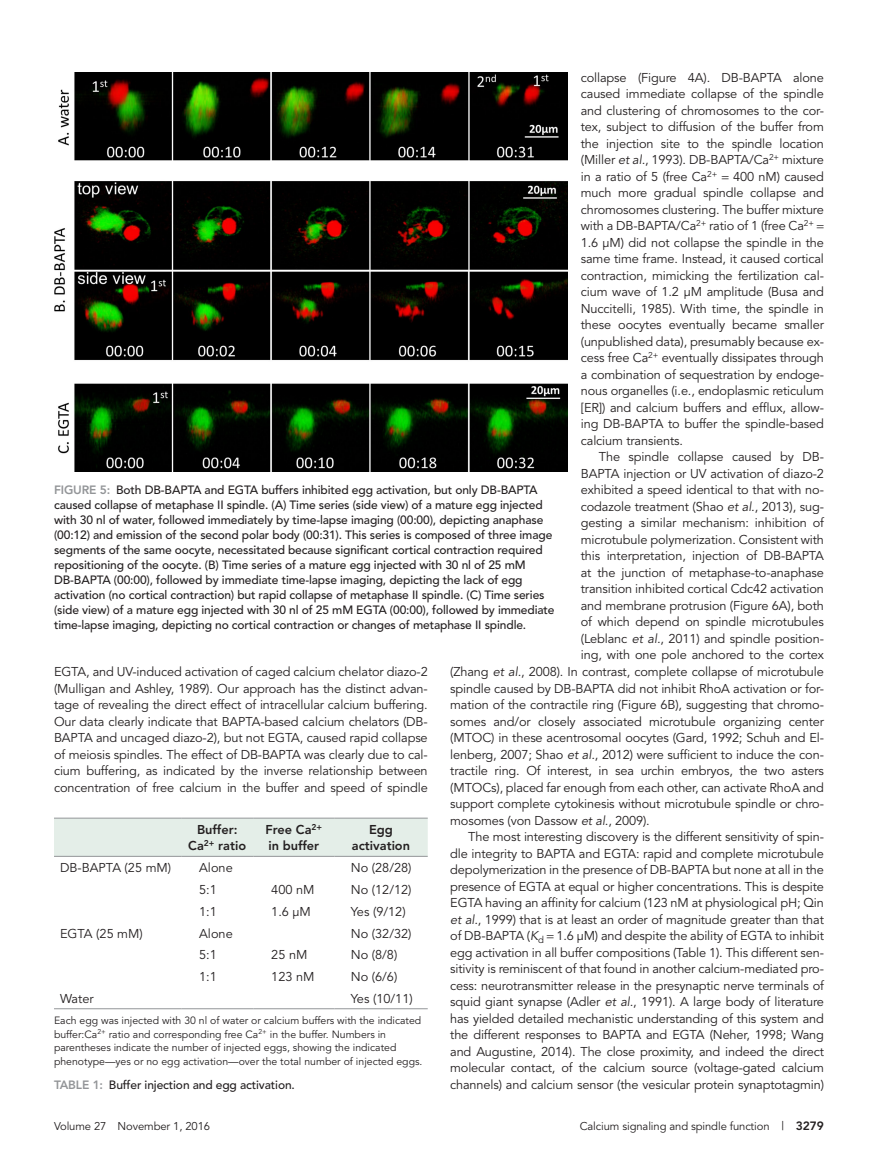
<style>
.page{position:relative;width:878px;height:1175px;background:#fff}
.page>*{position:absolute;margin:0;border:0;box-sizing:border-box;transform-origin:0 0}
.Para{font:12.75px/16.5px "Avenir";letter-spacing:-.01em;color:#231f20;text-align:justify}
.ParaFL{font:12.75px/16.5px "Avenir";letter-spacing:-.01em;color:#231f20}
.TableBody{font:12.75px "Avenir";color:#231f20}
.TableHead{font:800 12.75px/16.5px "Avenir";color:#231f20;text-align:center}
.FigCaption{font:500 12px/15px "Avenir";letter-spacing:-.01em;color:#231f20}
.TableTitle{font:500 12px "Avenir";letter-spacing:-.01em;color:#231f20}
.t1{font:11.25px "Avenir";letter-spacing:-.01em;color:#231f20}
.TableFootnote{font:10.5px/13.5px "Avenir";color:#231f20}
.s1{font-style:italic}
.s2{font-weight:800;color:#939598}
.s3{font-size:12px}
.s4{font-weight:800;font-size:12px}
</style>
<div class="page">
<div style="left:54px;top:818px;width:374px;height:38px;background:#e4eee8"></div>
<hr style="left:54px;top:817px;width:127px;height:1px;background:#939598">
<hr style="left:181px;top:817px;width:72px;height:1px;background:#939598">
<hr style="left:253px;top:817px;width:81px;height:1px;background:#939598">
<hr style="left:334px;top:817px;width:94px;height:1px;background:#939598">
<hr style="left:54px;top:856px;width:127px;height:1px;background:#939598">
<hr style="left:181px;top:856px;width:72px;height:1px;background:#939598">
<hr style="left:253px;top:856px;width:81px;height:1px;background:#939598">
<hr style="left:334px;top:856px;width:94px;height:1px;background:#939598">
<hr style="left:54px;top:1008px;width:127px;height:1px;background:#939598">
<hr style="left:181px;top:1008px;width:72px;height:1px;background:#939598">
<hr style="left:253px;top:1008px;width:81px;height:1px;background:#939598">
<hr style="left:334px;top:1008px;width:94px;height:1px;background:#939598">
<img style="left:54px;top:72px;width:513px;height:399px">
<p class="ParaFL" style="left:580px;top:69px;width:245px">collapse (Figure 4A). DB-BAPTA alone caused immediate collapse of the spindle and clustering of chromosomes to the cor&shy;tex, subject to diffusion of the buffer from the injection site to the spindle location (Miller <span class="s1">et al.</span>, 1993). DB-BAPTA/Ca<sup>2+</sup> mixture in a ratio of 5 (free Ca<sup>2+</sup> 400 nM) caused much more gradual spindle collapse and chromosomes clustering. The buffer mixture with a DB-BAPTA/Ca<sup>2+</sup> ratio of 1 (free Ca<sup>2+ </sup>1.6 μM) did not collapse the spindle in the same time frame. Instead, it caused cortical contraction, mimicking the fertilization cal&shy;cium wave of 1.2 μM amplitude (Busa and Nuccitelli, 1985). With time, the spindle in these oocytes eventually became smaller (unpublished data), presumably because ex&shy;cess free Ca<sup>2+</sup> eventually dissipates through a combination of sequestration by endoge&shy;nous organelles (i.e., endoplasmic reticulum [ER]) and calcium buffers and efflux, allow&shy;ing DB-BAPTA to buffer the spindle-based calcium transients.</p>
<p class="Para" style="left:598px;top:449px;width:226px">The spindle collapse caused by DB-</p>
<p class="Para" style="left:580px;top:465px;width:245px">BAPTA injection or UV activation of diazo-2</p>
<p class="Para" style="left:580px;top:482px;width:245px">exhibited a speed identical to that with no-</p>
<p class="Para" style="left:580px;top:498px;width:245px">codazole treatment (Shao <span class="s1">et al.</span>, 2013), sug-</p>
<p class="Para" style="left:580px;top:515px;width:245px">gesting a similar mechanism: inhibition of</p>
<p class="Para" style="left:580px;top:531px;width:245px">microtubule polymerization. Consistent with</p>
<p class="Para" style="left:580px;top:548px;width:245px">this interpretation, injection of DB-BAPTA</p>
<p class="Para" style="left:580px;top:564px;width:245px">at the junction of metaphase-to-anaphase</p>
<p class="Para" style="left:580px;top:581px;width:244px">transition inhibited cortical Cdc42 activation</p>
<p class="Para" style="left:580px;top:597px;width:244px">and membrane protrusion (Figure 6A), both</p>
<p class="Para" style="left:580px;top:614px;width:244px">of which depend on spindle microtubules</p>
<p class="Para" style="left:580px;top:630px;width:245px">(Leblanc <span class="s1">et al.</span>, 2011) and spindle position-</p>
<p class="Para" style="left:580px;top:647px;width:244px">ing, with one pole anchored to the cortex</p>
<p class="Para" style="left:450px;top:663px;width:375px">(Zhang <span class="s1">et al.</span>, 2008). In contrast, complete collapse of microtubule</p>
<p class="Para" style="left:450px;top:680px;width:375px">spindle caused by DB-BAPTA did not inhibit RhoA activation or for-</p>
<p class="Para" style="left:450px;top:696px;width:375px">mation of the contractile ring (Figure 6B), suggesting that chromo-</p>
<p class="Para" style="left:450px;top:713px;width:375px">somes and/or closely associated microtubule organizing center</p>
<p class="Para" style="left:450px;top:729px;width:375px">(MTOC) in these acentrosomal oocytes (Gard, 1992; Schuh and El-</p>
<p class="Para" style="left:450px;top:746px;width:375px">lenberg, 2007; Shao <span class="s1">et al.</span>, 2012) were sufficient to induce the con-</p>
<p class="Para" style="left:450px;top:762px;width:375px">tractile ring. Of interest, in sea urchin embryos, the two asters</p>
<p class="Para" style="left:450px;top:779px;width:375px">(MTOCs), placed far enough from each other, can activate RhoA and</p>
<p class="Para" style="left:450px;top:795px;width:375px">support complete cytokinesis without microtubule spindle or chro-</p>
<p class="Para" style="left:450px;top:812px;width:201px">mosomes (von Dassow <span class="s1">et al.</span>, 2009).</p>
<p class="Para" style="left:450px;top:828px;width:375px;text-indent:18px">The most interesting discovery is the different sensitivity of spin&shy;dle integrity to BAPTA and EGTA: rapid and complete microtubule depolymerization in the presence of DB-BAPTA but none at all in the presence of EGTA at equal or higher concentrations. This is despite EGTA having an affinity for calcium (123 nM at physiological pH; Qin <span class="s1">et al.</span>, 1999) that is at least an order of magnitude greater than that of DB-BAPTA (<span class="s1">K</span><sub>d</sub> 1.6 μM) and despite the ability of EGTA to inhibit egg activation in all buffer compositions (Table 1). This different sen&shy;sitivity is reminiscent of that found in another calcium-mediated pro&shy;cess: neurotransmitter release in the presynaptic nerve terminals of squid giant synapse (Adler <span class="s1">et al.</span>, 1991). A large body of literature has yielded detailed mechanistic understanding of this system and the different responses to BAPTA and EGTA (Neher, 1998; Wang and Augustine, 2014). The close proximity, and indeed the direct molecular contact, of the calcium source (voltage-gated calcium channels) and calcium sensor (the vesicular protein synaptotagmin)</p>
<p class="FigCaption" style="left:54px;top:483px;width:502px"><span class="s2">FIGURE 5:</span> Both DB-BAPTA and EGTA buffers inhibited egg activation, but only DB-BAPTA caused collapse of metaphase II spindle. (A) Time series (side view) of a mature egg injected with 30 nl of water, followed immediately by time-lapse imaging (00:00), depicting anaphase (00:12) and emission of the second polar body (00:31). This series is composed of three image segments of the same oocyte, necessitated because significant cortical contraction required repositioning of the oocyte. (B) Time series of a mature egg injected with 30 nl of 25 mM DB-BAPTA (00:00), followed by immediate time-lapse imaging, depicting the lack of egg activation (no cortical contraction) but rapid collapse of metaphase II spindle. (C) Time series (side view) of a mature egg injected with 30 nl of 25 mM EGTA (00:00), followed by immediate time-lapse imaging, depicting no cortical contraction or changes of metaphase II spindle.</p>
<p class="ParaFL" style="left:54px;top:663px;width:375px;text-align:justify">EGTA, and UV-induced activation of caged calcium chelator diazo-2 (Mulligan and Ashley, 1989). Our approach has the distinct advan&shy;tage of revealing the direct effect of intracellular calcium buffering.<br>Our data clearly indicate that BAPTA-based calcium chelators (DB-BAPTA and uncaged diazo-2), but not EGTA, caused rapid collapse of meiosis spindles. The effect of DB-BAPTA was clearly due to cal&shy;cium buffering, as indicated by the inverse relationship between concentration of free calcium in the buffer and speed of spindle</p>
<p class="TableHead" style="left:188px;top:821px;width:59px">Buffer:<br>Ca<sup>2+</sup> ratio</p>
<p class="TableHead" style="left:265px;top:821px;width:58px;text-align:left">Free Ca<sup>2+ </sup>in buffer</p>
<p class="TableHead" style="left:352px;top:821px;width:60px">Egg activation</p>
<p class="TableBody" style="left:60px;top:860px;width:113px">DB-BAPTA (25 mM)</p>
<p class="TableBody" style="left:199px;top:860px;width:35px">Alone</p>
<p class="TableBody" style="left:351px;top:860px;width:62px">No (28/28)</p>
<p class="TableBody" style="left:199px;top:882px;width:19px">5:1</p>
<p class="TableBody" style="left:271px;top:882px;width:45px">400 nM</p>
<p class="TableBody" style="left:351px;top:882px;width:62px">No (12/12)</p>
<p class="TableBody" style="left:199px;top:904px;width:19px">1:1</p>
<p class="TableBody" style="left:271px;top:904px;width:41px">1.6 μM</p>
<p class="TableBody" style="left:351px;top:904px;width:56px">Yes (9/12)</p>
<p class="TableBody" style="left:60px;top:925px;width:84px">EGTA (25 mM)</p>
<p class="TableBody" style="left:199px;top:925px;width:35px">Alone</p>
<p class="TableBody" style="left:351px;top:925px;width:62px">No (32/32)</p>
<p class="TableBody" style="left:199px;top:947px;width:19px">5:1</p>
<p class="TableBody" style="left:271px;top:947px;width:38px">25 nM</p>
<p class="TableBody" style="left:351px;top:947px;width:48px">No (8/8)</p>
<p class="TableBody" style="left:199px;top:969px;width:19px">1:1</p>
<p class="TableBody" style="left:271px;top:969px;width:45px">123 nM</p>
<p class="TableBody" style="left:351px;top:969px;width:48px">No (6/6)</p>
<p class="TableBody" style="left:60px;top:991px;width:35px">Water</p>
<p class="TableBody" style="left:351px;top:991px;width:63px">Yes (10/11)</p>
<p class="TableFootnote" style="left:54px;top:1014px;width:370px">Each egg was injected with 30 nl of water or calcium buffers with the indicated buffer:Ca<sup>2+</sup> ratio and corresponding free Ca<sup>2+</sup> in the buffer. Numbers in parentheses indicate the number of injected eggs, showing the indicated phenotype—yes or no egg activation—over the total number of injected eggs.</p>
<p class="TableTitle" style="left:54px;top:1077px;width:242px"><span class="s2">TABLE 1:</span> Buffer injection and egg activation.</p>
<p class="t1" style="left:54px;top:1119px;width:158px">Volume 27 November 1, 2016</p>
<p class="t1" style="left:579px;top:1119px;width:246px">Calcium signaling and spindle function <span class="s3">|</span> <span class="s4">3279</span></p>
</div>
